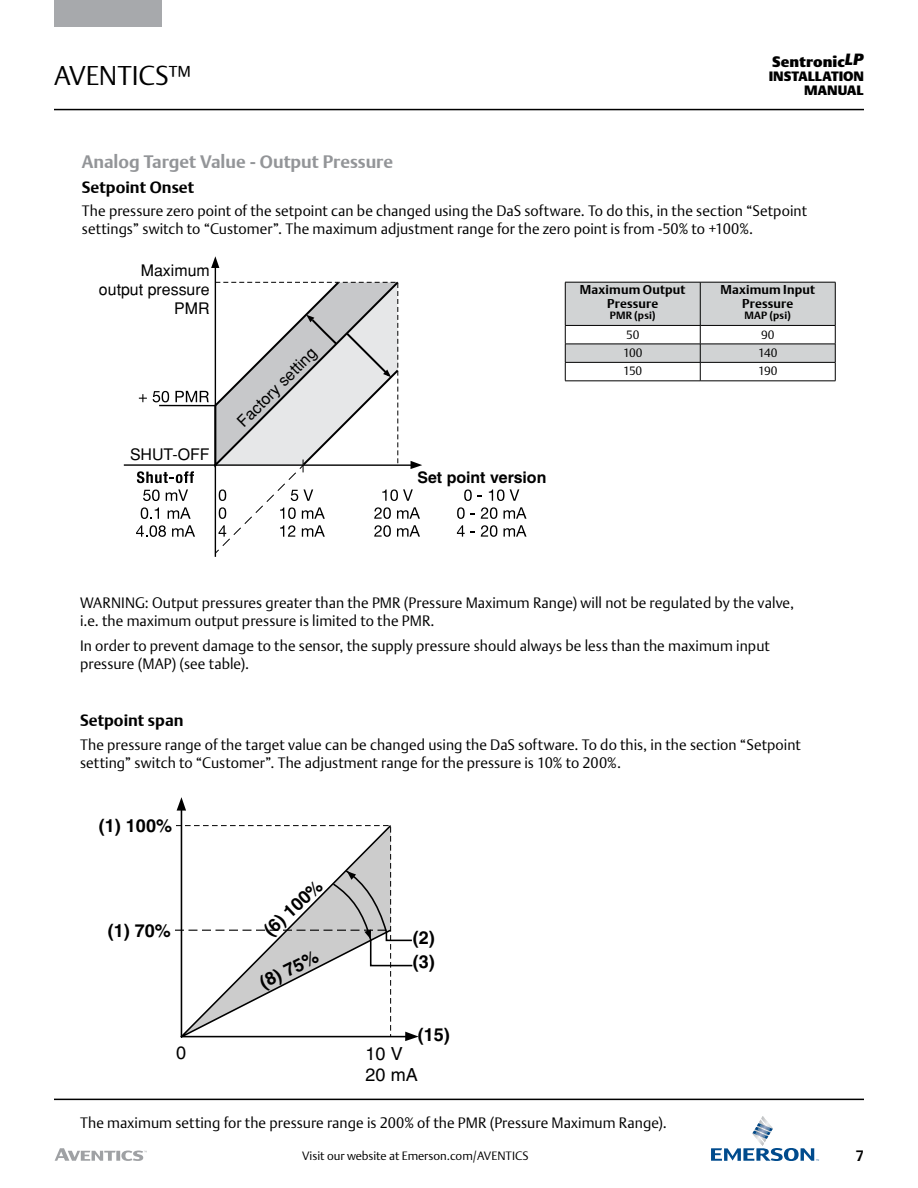
<style>
.page{position:relative;width:918px;height:1188px;background:#fff}
.page>*{position:absolute;margin:0;border:0;box-sizing:border-box;transform-origin:0 0}
.t1{font:300 27px "DTL Argo T";letter-spacing:-.005em;color:#000}
.t2{font:700 18px/24.8px "Helvetica";color:#000}
.t3{font:700 18px "DTL Argo T";color:#939598}
.t4{font:18px/21.3px "Helvetica";color:#000}
.t5{font:700 16.5px "DTL Argo T";color:#000}
.t6{font:15.9px/19px "Helvetica";color:#000;text-align:right}
.t7{font:700 15.9px "Helvetica";color:#000}
.t8{font:300 15px/18px "DTL Argo T";letter-spacing:.005em;color:#000}
.t9{font:800 15px "DTL Argo T";color:#000}
.t10{font:700 15px "DTL Argo T";color:#000;scale:.95 1}
.t11{font:800 13.5px/13.5px "DTL Argo T";letter-spacing:-.015em;color:#000;text-align:right}
.t12{font:700 12.75px/13.5px "DTL Argo T";letter-spacing:.01em;color:#000;text-align:center}
.t13{font:300 12px "DTL Argo T";color:#000}
.t14{font:700 10.5px "DTL Argo T";letter-spacing:.015em;color:#000}
</style>
<div class="page">
<hr style="left:54px;top:109px;width:810px;height:1px;background:#000">
<svg style="left:711px;top:1116px;width:108px;height:45px"></svg>
<hr style="left:54px;top:1099px;width:810px;height:1px;background:#000">
<div style="left:54px;top:0;width:108px;height:27px;background:#a7a9ac"></div>
<svg style="left:55px;top:1148px;width:92px;height:13px"></svg>
<svg style="left:180px;top:811px;width:212px;height:58px"></svg>
<svg style="left:177px;top:797px;width:9px;height:14px"></svg>
<svg style="left:175px;top:869px;width:244px;height:172px"></svg>
<svg style="left:349px;top:830px;width:17px;height:17px"></svg>
<svg style="left:464px;top:489px;width:8px;height:12px"></svg>
<svg style="left:489px;top:489px;width:15px;height:12px"></svg>
<svg style="left:510px;top:489px;width:9px;height:12px"></svg>
<svg style="left:457px;top:507px;width:8px;height:12px"></svg>
<svg style="left:481px;top:507px;width:16px;height:12px"></svg>
<svg style="left:504px;top:507px;width:23px;height:12px"></svg>
<svg style="left:457px;top:525px;width:8px;height:12px"></svg>
<svg style="left:481px;top:525px;width:16px;height:12px"></svg>
<svg style="left:504px;top:525px;width:23px;height:12px"></svg>
<svg style="left:211px;top:256px;width:8px;height:12px"></svg>
<hr style="left:215px;top:265px;width:1px;height:292px;background:#000">
<hr style="left:124px;top:464px;width:289px;height:2px;background:#000">
<svg style="left:136px;top:280px;width:286px;height:275px"></svg>
<hr style="left:159px;top:405px;width:56px;height:1px;background:#000">
<hr style="left:565px;top:381px;width:135px;height:1px;background:#000">
<hr style="left:700px;top:381px;width:135px;height:1px;background:#000">
<svg style="left:565px;top:282px;width:271px;height:99px"></svg>
<h1 class="t1" style="left:54px;top:59px;width:139px">AVENTICS™</h1>
<p class="t9" style="left:772px;top:52px;width:93px">Sentronic<sup>LP</sup></p>
<p class="t11" style="left:769px;top:69px;width:97px">INSTALLATION<br>MANUAL</p>
<p class="t3" style="left:82px;top:151px;width:313px">Analog Target Value - Output Pressure</p>
<p class="t5" style="left:82px;top:177px;width:114px">Setpoint Onset</p>
<p class="t8" style="left:82px;top:202px;width:727px">The pressure zero point of the setpoint can be changed using the DaS software. To do this, in the section “Setpoint settings” switch to “Customer”. The maximum adjustment range for the zero point is from -50% to +100%.</p>
<p class="t6" style="left:99px;top:260px;width:112px">Maximum output pressure<br>PMR</p>
<p class="t6" style="left:130px;top:444px;width:81px">SHUT-OFF</p>
<p class="t6" style="left:233px;top:417px;width:106px;rotate:-45deg">Factory setting</p>
<p class="t12" style="left:580px;top:283px;width:107px">Maximum Output<br>Pressure</p>
<p class="t14" style="left:610px;top:309px;width:47px">PMR (psi)</p>
<p class="t12" style="left:720px;top:283px;width:96px">Maximum Input<br>Pressure</p>
<p class="t14" style="left:745px;top:309px;width:48px">MAP (psi)</p>
<p class="t13" style="left:626px;top:327px;width:15px">50</p>
<p class="t13" style="left:761px;top:327px;width:15px">90</p>
<p class="t13" style="left:623px;top:346px;width:21px">100</p>
<p class="t13" style="left:758px;top:346px;width:21px">140</p>
<p class="t13" style="left:623px;top:364px;width:20px">150</p>
<p class="t13" style="left:758px;top:364px;width:21px">190</p>
<p class="t7" style="left:417px;top:468px;width:131px">Set point version</p>
<p class="t8" style="left:80px;top:594px;width:715px">WARNING: Output pressures greater than the PMR (Pressure Maximum Range) will not be regulated by the valve, i.e. the maximum output pressure is limited to the PMR.</p>
<p class="t8" style="left:80px;top:637px;width:691px">In order to prevent damage to the sensor, the supply pressure should always be less than the maximum input pressure (MAP) (see table).</p>
<p class="t5" style="left:80px;top:711px;width:105px">Setpoint span</p>
<p class="t8" style="left:80px;top:735px;width:722px">The pressure range of the target value can be changed using the DaS software. To do this, in the section “Setpoint setting” switch to “Customer”. The adjustment range for the pressure is 10% to 200%.</p>
<p class="t2" style="left:99px;top:813px;width:75px">(1) 100%</p>
<p class="t2" style="left:108px;top:918px;width:65px">(1) 70%</p>
<p class="t4" style="left:176px;top:1042px;width:12px">0</p>
<p class="t2" style="left:258px;top:924px;width:75px;rotate:-43deg">(6) 100%</p>
<p class="t2" style="left:255px;top:972px;width:65px;rotate:-26deg">(8) 75%</p>
<p class="t2" style="left:413px;top:925px;width:23px">(2) (3)</p>
<p class="t2" style="left:418px;top:1022px;width:34px">(15)</p>
<p class="t4" style="left:366px;top:1043px;width:54px">10 V<br>20 mA</p>
<p class="t8" style="left:80px;top:1113px;width:588px">The maximum setting for the pressure range is 200% of the PMR (Pressure Maximum Range).</p>
<p class="t13" style="left:302px;top:1148px;width:228px">Visit our website at Emerson.com/AVENTICS</p>
<p class="t10" style="left:856px;top:1147px;width:10px">7</p>
</div>
